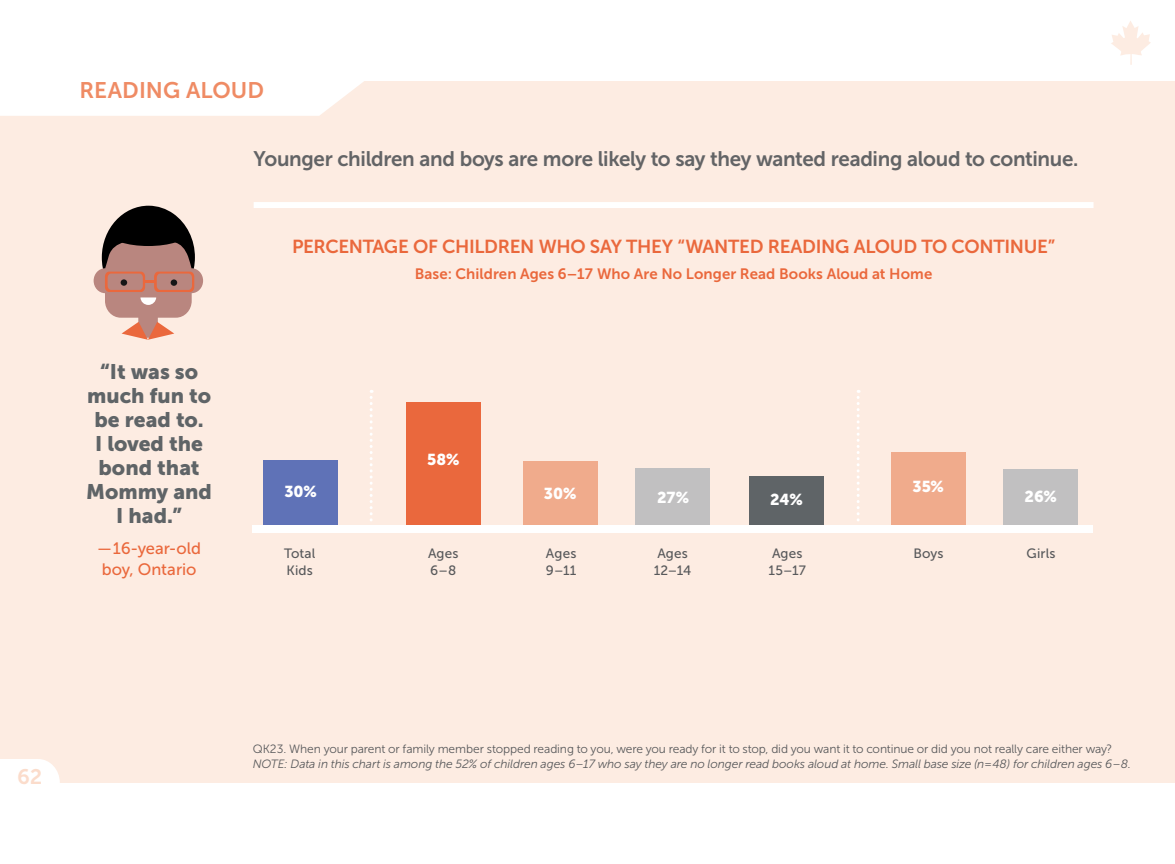
<style>
.page{position:relative;width:1175px;height:864px;background:#fff}
.page>*{position:absolute;margin:0;border:0;box-sizing:border-box;transform-origin:0 0}
.t1{font:22.5px "Museo Sans 700";letter-spacing:.005em;color:#ef8b64}
.t2{font:21px "Museo Sans 700";letter-spacing:-.015em;color:#636466}
.t3{font:21px/24px "Museo Sans 900";color:#5f6467;text-align:center}
.t4{font:21px "Museo Sans 700";color:#fbdccb}
.t5{font:18.75px "Museo Sans 700";letter-spacing:-.015em;color:#ea683c}
.t6{font:16.5px/21px "Museo Sans 500";color:#ea683c}
.t7{font:15.75px "Museo Sans 900";letter-spacing:-.005em;color:#fff}
.t8{font:15px "Museo Sans 700";letter-spacing:.005em;color:#ea683c}
.t9{font:13.5px/16.5px "Museo Sans 500";letter-spacing:.01em;color:#58595b}
.t10{font:italic 12px "Museo Sans 300";letter-spacing:-.01em;color:#58595b}
.t11{font:12px "Museo Sans 300";letter-spacing:-.01em;color:#58595b}
</style>
<div class="page">
<div style="left:0;top:81px;width:1174px;height:702px;background:#fdece2"></div>
<svg style="left:1111px;top:21px;width:39px;height:44px"></svg>
<div style="left:254px;top:202px;width:839px;height:6px;background:#fff"></div>
<div style="left:263px;top:460px;width:75px;height:67px;background:#5f72b7"></div>
<div style="left:1003px;top:469px;width:74px;height:58px;background:#c1c0c1"></div>
<div style="left:891px;top:452px;width:74px;height:75px;background:#f0ab8c"></div>
<div style="left:749px;top:476px;width:74px;height:51px;background:#5f6467"></div>
<div style="left:635px;top:468px;width:75px;height:59px;background:#c1c0c1"></div>
<div style="left:523px;top:462px;width:74px;height:65px;background:#f0ab8c"></div>
<div style="left:406px;top:402px;width:74px;height:125px;background:#ea683d"></div>
<div style="left:252px;top:525px;width:840px;height:7px;background:#fff"></div>
<svg style="left:857px;top:390px;width:2px;height:131px"></svg>
<svg style="left:370px;top:390px;width:2px;height:131px"></svg>
<svg style="left:94px;top:205px;width:109px;height:134px"></svg>
<svg style="left:0;top:759px;width:60px;height:24px"></svg>
<div style="left:0;top:81px;width:364px;height:35px;background:#fff"></div>
<h1 class="t1" style="left:80px;top:77px;width:186px">READING ALOUD</h1>
<h2 class="t2" style="left:254px;top:147px;width:826px">Younger children and boys are more likely to say they wanted reading aloud to continue.</h2>
<h2 class="t3" style="left:86px;top:359px;width:127px">“It was so much fun to be read to.<br>I loved the bond that<br>Mommy and<br>I had.”</h2>
<h3 class="t6" style="left:97px;top:538px;width:106px">— 16-year-old boy, Ontario</h3>
<h3 class="t5" style="left:292px;top:236px;width:764px">PERCENTAGE OF CHILDREN WHO SAY THEY “WANTED READING ALOUD TO CONTINUE”</h3>
<p class="t8" style="left:415px;top:266px;width:519px">Base: Children Ages 6–17 Who Are No Longer Read Books Aloud at Home</p>
<h3 class="t7" style="left:284px;top:483px;width:34px">30%</h3>
<h3 class="t7" style="left:427px;top:451px;width:34px">58%</h3>
<h3 class="t7" style="left:544px;top:484px;width:34px">30%</h3>
<h3 class="t7" style="left:657px;top:489px;width:33px">27%</h3>
<h3 class="t7" style="left:770px;top:491px;width:34px">24%</h3>
<h3 class="t7" style="left:912px;top:478px;width:33px">35%</h3>
<h3 class="t7" style="left:1024px;top:488px;width:34px">26%</h3>
<p class="t9" style="left:284px;top:545px;width:33px">Total<br>Kids</p>
<p class="t9" style="left:428px;top:545px;width:32px">Ages</p>
<p class="t9" style="left:913px;top:545px;width:32px">Boys</p>
<p class="t9" style="left:1026px;top:545px;width:31px">Girls</p>
<p class="t9" style="left:546px;top:545px;width:32px">Ages<br>9–11</p>
<p class="t9" style="left:654px;top:545px;width:39px">Ages<br>12–14</p>
<p class="t9" style="left:768px;top:545px;width:39px">Ages<br>15–17</p>
<p class="t9" style="left:430px;top:562px;width:28px">6–8</p>
<h2 class="t4" style="left:18px;top:765px;width:26px">62</h2>
<p class="t11" style="left:253px;top:742px;width:861px">QK23. When your parent or family member stopped reading to you, were you ready for it to stop, did you want it to continue or did you not really care either way?</p>
<p class="t10" style="left:253px;top:757px;width:880px">NOTE: Data in this chart is among the 52% of children ages 6–17 who say they are no longer read books aloud at home. Small base size (n=48) for children ages 6–8.</p>
</div>
